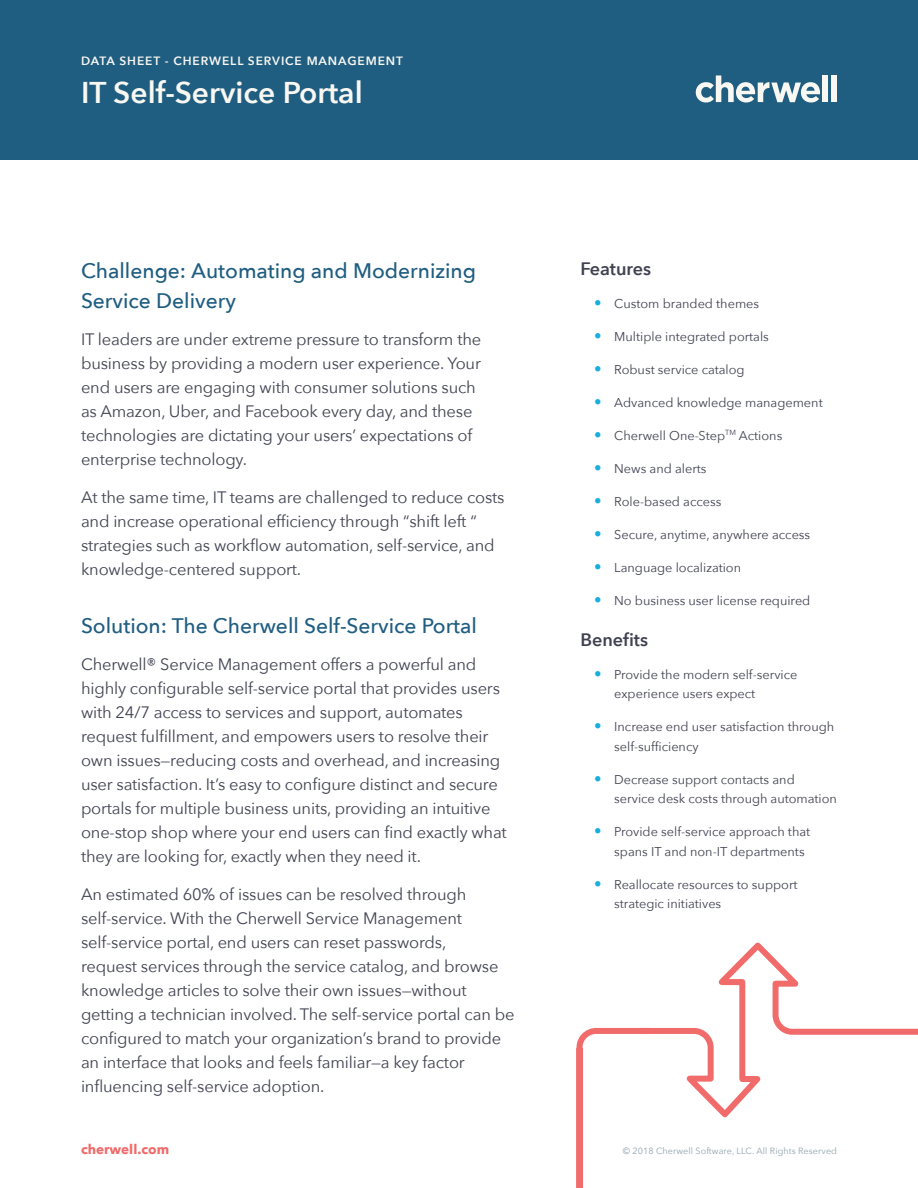
<style>
.page{position:relative;width:918px;height:1188px;background:#fff}
.page>*{position:absolute;margin:0;border:0;box-sizing:border-box;transform-origin:0 0}
.Text__Header{font:600 30px "Avenir Next";color:#f8f7f1}
.Text__Body_Intro{font:500 21px/30px "Avenir Next";color:#1f5d81}
.Text__H3{font:600 18px "Avenir Next";color:#404251}
.Text__Body_Intro-2{font:16.5px/24px "Avenir Next";letter-spacing:-.01em;color:#404251}
.t1{font:700 13.5px "Avenir Next";color:#f16a6a}
.t2{font:12.75px/19.5px "Avenir Next";color:#404251}
.Text_Preheader{font:600 12px "Avenir Next";letter-spacing:.075em;color:#f8f7f1}
.t3{font:9px "Avenir Next";letter-spacing:.01em;color:#90a3ad}
.s1{font-size:15px;color:#1aaedd}
</style>
<div class="page">
<div style="left:0;top:0;width:918px;height:160px;background:#1f5d81"></div>
<div style="left:822px;top:75px;width:6px;height:27px;background:#f8f7f1"></div>
<div style="left:831px;top:75px;width:6px;height:27px;background:#f8f7f1"></div>
<svg style="left:696px;top:75px;width:124px;height:28px"></svg>
<svg style="left:656px;top:942px;width:262px;height:176px"></svg>
<svg style="left:576px;top:1027px;width:80px;height:161px"></svg>
<p class="Text_Preheader" style="left:81px;top:51px;width:324px">DATA SHEET - CHERWELL SERVICE MANAGEMENT</p>
<p class="Text__Header" style="left:81px;top:66px;width:283px">IT Self-Service Portal</p>
<p class="Text__Body_Intro" style="left:81px;top:254px;width:397px">Challenge: Automating and Modernizing<br>Service Delivery</p>
<p class="Text__Body_Intro-2" style="left:81px;top:327px;width:402px">IT leaders are under extreme pressure to transform the business by providing a modern user experience. Your end users are engaging with consumer solutions such as Amazon, Uber, and Facebook every day, and these technologies are dictating your users’ expectations of enterprise technology.</p>
<p class="Text__Body_Intro-2" style="left:81px;top:484px;width:425px">At the same time, IT teams are challenged to reduce costs and increase operational efficiency through “shift left “ strategies such as workflow automation, self-service, and knowledge-centered support.</p>
<p class="Text__Body_Intro" style="left:81px;top:610px;width:397px">Solution: The Cherwell Self-Service Portal</p>
<p class="Text__Body_Intro-2" style="left:81px;top:652px;width:427px">Cherwell® Service Management offers a powerful and highly configurable self-service portal that provides users with 24/7 access to services and support, automates request fulfillment, and empowers users to resolve their own issues—reducing costs and overhead, and increasing user satisfaction. It’s easy to configure distinct and secure portals for multiple business units, providing an intuitive one-stop shop where your end users can find exactly what they are looking for, exactly when they need it.</p>
<p class="Text__Body_Intro-2" style="left:81px;top:881px;width:435px">An estimated 60% of issues can be resolved through self-service. With the Cherwell Service Management self-service portal, end users can reset passwords,<br>request services through the service catalog, and browse knowledge articles to solve their own issues—without getting a technician involved. The self-service portal can be configured to match your organization’s brand to provide an interface that looks and feels familiar—a key factor influencing self-service adoption.</p>
<p class="Text__H3" style="left:580px;top:253px;width:72px">Features</p>
<p class="t2" style="left:594px;top:293px;width:167px"><span class="s1">•</span> Custom branded themes</p>
<p class="t2" style="left:594px;top:326px;width:176px"><span class="s1">•</span> Multiple integrated portals</p>
<p class="t2" style="left:594px;top:359px;width:152px"><span class="s1">•</span> Robust service catalog</p>
<p class="t2" style="left:594px;top:392px;width:230px"><span class="s1">•</span> Advanced knowledge management</p>
<p class="t2" style="left:594px;top:425px;width:190px"><span class="s1">•</span> Cherwell One-Step<sup>TM</sup> Actions</p>
<p class="t2" style="left:594px;top:458px;width:114px"><span class="s1">•</span> News and alerts</p>
<p class="t2" style="left:594px;top:491px;width:129px"><span class="s1">•</span> Role-based access</p>
<p class="t2" style="left:594px;top:524px;width:218px"><span class="s1">•</span> Secure, anytime, anywhere access</p>
<p class="t2" style="left:594px;top:557px;width:149px"><span class="s1">•</span> Language localization</p>
<p class="t2" style="left:594px;top:590px;width:218px"><span class="s1">•</span> No business user license required</p>
<p class="Text__H3" style="left:580px;top:624px;width:69px">Benefits</p>
<p class="t2" style="left:614px;top:664px;width:185px;text-indent:-20px"><span class="s1">•</span> Provide the modern self-service experience users expect</p>
<p class="t2" style="left:614px;top:717px;width:222px;text-indent:-20px"><span class="s1">•</span> Increase end user satisfaction through self-sufficiency</p>
<p class="t2" style="left:614px;top:769px;width:224px;text-indent:-20px"><span class="s1">•</span> Decrease support contacts and service desk costs through automation</p>
<p class="t2" style="left:614px;top:822px;width:197px;text-indent:-20px"><span class="s1">•</span> Provide self-service approach that spans IT and non-IT departments</p>
<p class="t2" style="left:614px;top:874px;width:185px;text-indent:-20px"><span class="s1">•</span> Reallocate resources to support strategic initiatives</p>
<p class="t1" style="left:81px;top:1138px;width:90px">cherwell.com</p>
<p class="t3" style="left:623px;top:1143px;width:216px">© 2018 Cherwell Software, LLC. All Rights Reserved</p>
</div>
